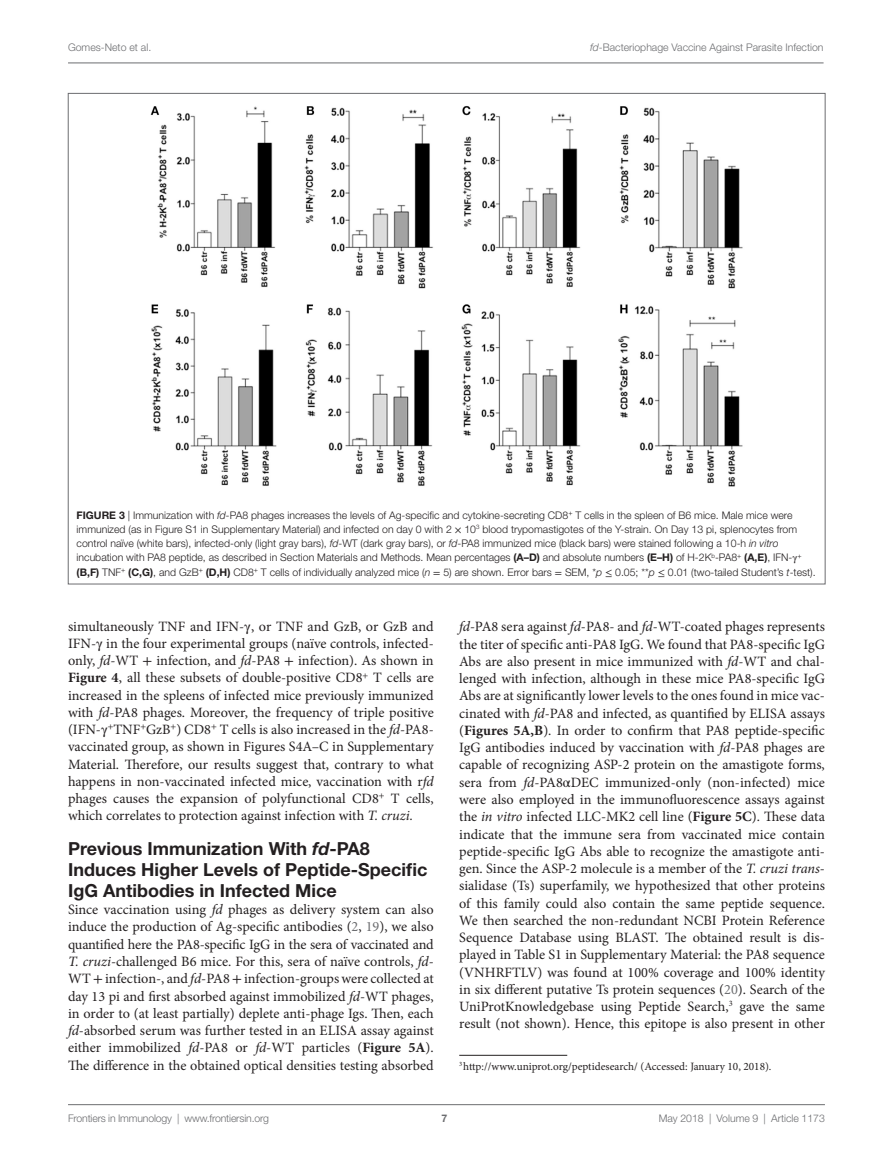
<style>
.page{position:relative;width:893px;height:1170px;background:#fff}
.page>*{position:absolute;margin:0;border:0;box-sizing:border-box;transform-origin:0 0}
.t1{font:700 18px/21px "Helvetica Neue LT Std";color:#231f20}
.t2{font:14.25px/17.2px "Minion Pro";color:#231f20;text-align:justify}
.t3{font:11.25px "Minion Pro";color:#231f20}
.t4{font:300 10.5px/14.2px "Helvetica Neue LT Std";color:#231f20}
.t5{font:300 10.5px "Helvetica Neue LT Std";color:#6c6d70}
.t6{font:700 10.5px "Helvetica Neue LT Std";color:#6c6d70}
.s1{font-style:italic}
.s2{font-weight:700}
.s3{font-family:"STIX General";font-weight:400}
.s4{font-family:"STIX General"}
.s5{color:#6c6d70}
</style>
<div class="page">
<img style="left:150px;top:106px;width:593px;height:381px">
<hr style="left:68px;top:1104px;width:757px;height:1px;background:#6c6d70">
<hr style="left:68px;top:63px;width:756px;height:1px;background:#6c6d70">
<hr style="left:459px;top:1054px;width:108px;height:1px;background:#231f20">
<p class="t5" style="left:68px;top:41px;width:85px">Gomes-Neto et al.</p>
<p class="t5" style="left:590px;top:41px;width:235px"><span class="s1">fd</span>-Bacteriophage Vaccine Against Parasite Infection</p>
<p class="t4" style="left:77px;top:507px;width:741px"><span class="s2">Figure 3</span> | Immunization with <span class="s1">fd-</span>PA8 phages increases the levels of Ag-specific and cytokine-secreting CD8<sup>+</sup> T cells in the spleen of B6 mice. Male mice were immunized (as in Figure S1 in Supplementary Material) and infected on day 0 with 2 <span class="s3">×</span> 10<sup>3</sup> blood trypomastigotes of the Y-strain. On Day 13 pi, splenocytes from control naïve (white bars), infected-only (light gray bars), <span class="s1">fd</span>-WT (dark gray bars), or <span class="s1">fd</span>-PA8 immunized mice (black bars) were stained following a 10-h <span class="s1">in vitro </span>incubation with PA8 peptide, as described in Section Materials and Methods. Mean percentages <span class="s2">(A–D)</span> and absolute numbers <span class="s2">(E–H)</span> of H-2K<sup>b</sup>-PA8<sup>+</sup> <span class="s2">(A,E)</span>, IFN-<span class="s3">γ</span><sup>+ </sup><span class="s2">(B,F)</span> TNF<sup>+</sup> <span class="s2">(C,G)</span>, and GzB<sup>+</sup> <span class="s2">(D,H)</span> CD8<sup>+</sup> T cells of individually analyzed mice (<span class="s1">n</span> <span class="s3">=</span> 5) are shown. Error bars <span class="s3">=</span> SEM, *<span class="s1">p</span> <span class="s3">≤</span> 0.05; **<span class="s1">p</span> <span class="s3">≤</span> 0.01 (two-tailed Student’s <span class="s1">t</span>-test).</p>
<p class="t2" style="left:68px;top:617px;width:367px">simultaneously TNF and IFN-<span class="s4">γ</span>, or TNF and GzB, or GzB and IFN-<span class="s4">γ</span> in the four experimental groups (naïve controls, infected&shy;only, <span class="s1">fd</span>-WT <span class="s4">+</span> infection, and <span class="s1">fd</span>-PA8 <span class="s4">+</span> infection). As shown in <span class="s2">Figure 4</span>, all these subsets of double-positive CD8<sup>+</sup> T cells are increased in the spleens of infected mice previously immunized with <span class="s1">fd</span>-PA8 phages. Moreover, the frequency of triple positive (IFN-<span class="s4">γ</span><sup>+</sup>TNF<sup>+</sup>GzB<sup>+</sup>) CD8<sup>+</sup> T cells is also increased in the <span class="s1">fd</span>-PA8- vaccinated group, as shown in Figures S4A–C in Supplementary Material. Therefore, our results suggest that, contrary to what happens in non-vaccinated infected mice, vaccination with r<span class="s1">fd </span>phages causes the expansion of polyfunctional CD8<sup>+</sup> T cells, which correlates to protection against infection with <span class="s1">T. cruzi.</span></p>
<p class="t1" style="left:68px;top:837px;width:361px">Previous Immunization With <span class="s1">fd</span>-PA8<br>Induces Higher Levels of Peptide-Specific<br>IgG Antibodies in Infected Mice</p>
<p class="t2" style="left:68px;top:901px;width:367px">Since vaccination using <span class="s1">fd</span> phages as delivery system can also induce the production of Ag-specific antibodies (<span class="s5">2</span>, <span class="s5">19</span>), we also quantified here the PA8-specific IgG in the sera of vaccinated and <span class="s1">T. cruzi</span>-challenged B6 mice. For this, sera of naïve controls, <span class="s1">fd</span>-WT <span class="s4">+</span> infection-, and <span class="s1">fd</span>-PA8 <span class="s4">+</span> infection-groups were collected at day 13 pi and first absorbed against immobilized <span class="s1">fd</span>-WT phages, in order to (at least partially) deplete anti-phage Igs. Then, each <span class="s1">fd</span>-absorbed serum was further tested in an ELISA assay against either immobilized <span class="s1">fd</span>-PA8 or <span class="s1">fd</span>-WT particles (<span class="s2">Figure 5A</span>).<br>The difference in the obtained optical densities testing absorbed</p>
<p class="t2" style="left:459px;top:618px;width:367px"><span class="s1">fd-</span>PA8 sera against <span class="s1">fd</span>-PA8- and <span class="s1">fd</span>-WT-coated phages represents the titer of specific anti-PA8 IgG. We found that PA8-specific IgG Abs are also present in mice immunized with <span class="s1">fd</span>-WT and chal&shy;lenged with infection, although in these mice PA8-specific IgG Abs are at significantly lower levels to the ones found in mice vac&shy;cinated with <span class="s1">fd</span>-PA8 and infected, as quantified by ELISA assays (<span class="s2">Figures 5A,B</span>). In order to confirm that PA8 peptide-specific IgG antibodies induced by vaccination with <span class="s1">fd</span>-PA8 phages are capable of recognizing ASP-2 protein on the amastigote forms, sera from <span class="s1">fd</span>-PA8<span class="s4">α</span>DEC immunized-only (non-infected) mice were also employed in the immunofluorescence assays against the <span class="s1">in vitro</span> infected LLC-MK2 cell line (<span class="s2">Figure 5C</span>). These data indicate that the immune sera from vaccinated mice contain peptide-specific IgG Abs able to recognize the amastigote anti&shy;gen. Since the ASP-2 molecule is a member of the <span class="s1">T. cruzi trans&shy;</span>sialidase (Ts) superfamily, we hypothesized that other proteins of this family could also contain the same peptide sequence.<br>We then searched the non-redundant NCBI Protein Reference Sequence Database using BLAST. The obtained result is dis&shy;played in Table S1 in Supplementary Material: the PA8 sequence (VNHRFTLV) was found at 100% coverage and 100% identity in six different putative Ts protein sequences (<span class="s5">20</span>). Search of the UniProtKnowledgebase using Peptide Search,<sup>3</sup> gave the same result (not shown). Hence, this epitope is also present in other</p>
<p class="t3" style="left:459px;top:1058px;width:314px"><sup>3</sup>http://www.uniprot.org/peptidesearch/ (Accessed: January 10, 2018).</p>
<p class="t5" style="left:68px;top:1111px;width:203px">Frontiers in Immunology | www.frontiersin.org</p>
<p class="t5" style="left:659px;top:1111px;width:168px">May 2018 | Volume 9 | Article 1173</p>
<p class="t6" style="left:441px;top:1111px;width:7px">7</p>
</div>
